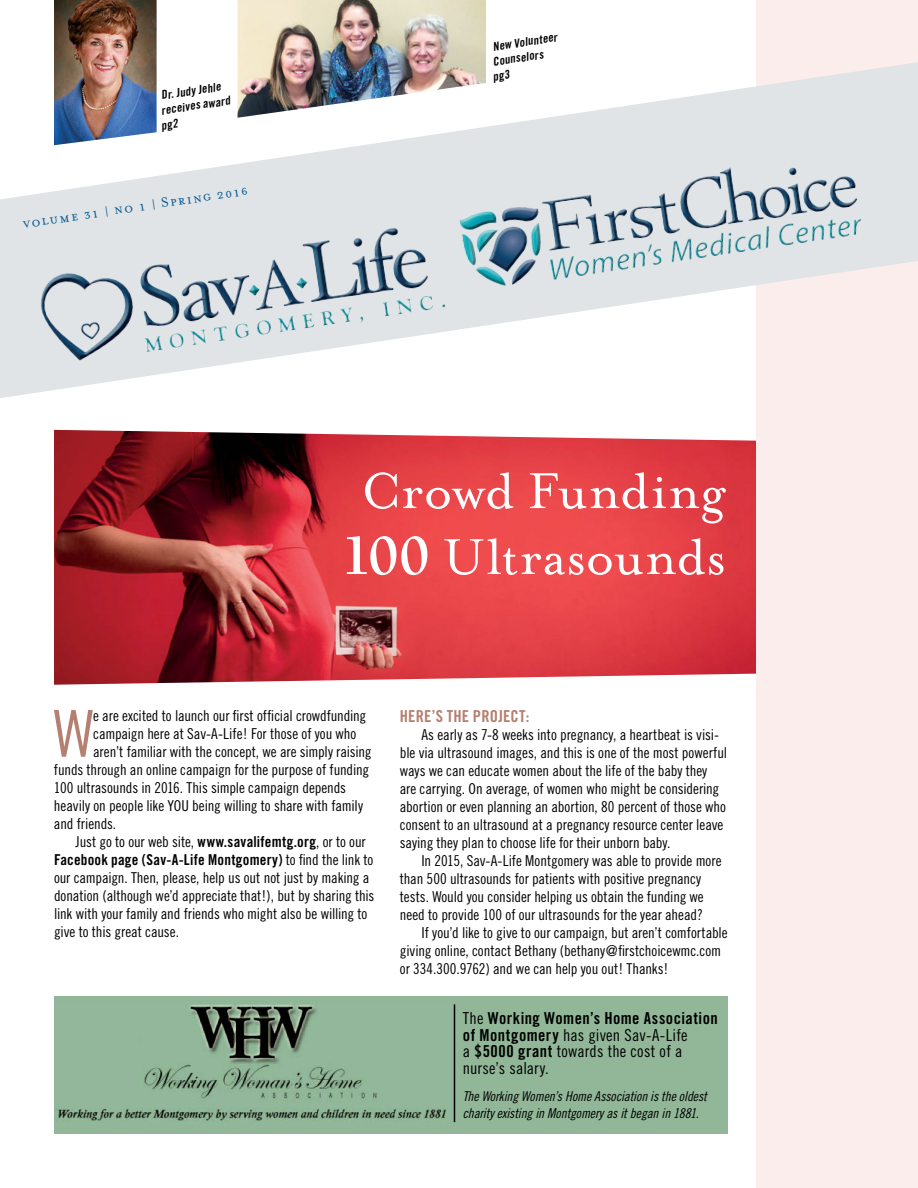
<style>
.page{position:relative;width:918px;height:1188px;background:#fff}
.page>*{position:absolute;margin:0;border:0;box-sizing:border-box;transform-origin:0 0}
.t1{font:64.8px "Trade Gothic Cond Eighteen";color:#b68071}
.t2{font:57.9px/66px "Mrs Eaves Roman";letter-spacing:.005em;color:#fff;text-align:center}
.t3{font:16.5px/16.5px "Trade Gothic Cond Eighteen";letter-spacing:.015em;color:#000}
.t4{font:16.5px "Trade Gothic Bold Cond Twenty";letter-spacing:.025em;color:#000}
.t5{font:16.5px "Trade Gothic Bold Cond Twenty";letter-spacing:.015em;color:#b68071}
.t6{font:15px/18px "Trade Gothic Cond Eighteen";letter-spacing:-.005em;color:#000}
.t7{font:15px "Trade Gothic Bold Cond Twenty";letter-spacing:.01em;color:#000}
.t8{font:15px "Mrs Eaves Small Caps";color:#035993}
.t9{font:13.5px/16.5px "Trade Gothic Cond Eighteen Obl";letter-spacing:-.01em;color:#000}
.t10{font:italic 12px/14.9px "Trade Gothic Bold Cond Twenty";color:#000}
.s1{font-family:"Mrs Eaves Roman"}
.s2{font-family:"Berkeley";font-weight:700}
.s3{font-family:"Trade Gothic Bold Cond Twenty"}
.s4{font-family:"Trade Gothic Cond Eighteen"}
</style>
<div class="page">
<div style="left:54px;top:997px;width:674px;height:137px;background:#91b798"></div>
<img style="left:57px;top:1004px;width:389px;height:118px">
<div style="left:756px;top:0;width:162px;height:1188px;background:#faedec"></div>
<svg style="left:0;top:62px;width:918px;height:336px"></svg>
<img style="left:54px;top:0;width:103px;height:145px">
<img style="left:238px;top:0;width:248px;height:118px">
<img style="left:33px;top:201px;width:424px;height:193px">
<img style="left:458px;top:145px;width:437px;height:160px">
<img style="left:54px;top:430px;width:702px;height:255px">
<hr style="left:454px;top:1004px;width:1px;height:118px;background:#000">
<p class="t10" style="left:155px;top:89px;width:74px;text-indent:5px;rotate:-9deg">Dr. Judy Jehle receives award pg2</p>
<p class="t8" style="left:22px;top:215px;width:229px;rotate:-8deg">volume 31 <span class="s1">|</span> no 1 <span class="s1">|</span> Spring 2016</p>
<p class="t10" style="left:487px;top:40px;width:71px;text-indent:5px;rotate:-9deg">New Volunteer<br>Counselors pg3</p>
<h2 class="t2" style="left:341px;top:459px;width:386px">Crowd Funding<br><span class="s2">100</span> Ultrasounds</h2>
<h1 class="t1" style="left:54px;top:695px;width:41px">W</h1>
<p class="t6" style="left:93px;top:706px;width:274px">e are excited to launch our first official crowdfunding</p>
<p class="t6" style="left:93px;top:724px;width:265px">campaign here at Sav-A-Life! For those of you who</p>
<p class="t6" style="left:93px;top:742px;width:280px">aren’t familiar with the concept, we are simply raising</p>
<p class="t6" style="left:54px;top:760px;width:317px">funds through an online campaign for the purpose of funding</p>
<p class="t6" style="left:54px;top:778px;width:294px">100 ultrasounds in 2016. This simple campaign depends</p>
<p class="t6" style="left:54px;top:796px;width:311px">heavily on people like YOU being willing to share with family</p>
<p class="t6" style="left:54px;top:814px;width:64px">and friends.</p>
<p class="t6" style="left:76px;top:832px;width:292px">Just go to our web site, <span class="s3">www.savalifemtg.org</span>, or to our</p>
<p class="t7" style="left:54px;top:850px;width:321px">Facebook page (Sav-A-Life Montgomery) <span class="s4">to find the link to</span></p>
<p class="t6" style="left:54px;top:868px;width:322px">our campaign. Then, please, help us out not just by making a donation (although we’d appreciate that!), but by sharing this link with your family and friends who might also be willing to give to this great cause.</p>
<p class="t5" style="left:400px;top:706px;width:131px">HERE’S THE PROJECT:</p>
<p class="t6" style="left:400px;top:725px;width:329px;text-indent:22px">As early as 7-8 weeks into pregnancy, a heartbeat is visi&shy;ble via ultrasound images, and this is one of the most powerful ways we can educate women about the life of the baby they are carrying. On average, of women who might be considering abortion or even planning an abortion, 80 percent of those who consent to an ultrasound at a pregnancy resource center leave saying they plan to choose life for their unborn baby.</p>
<p class="t6" style="left:400px;top:851px;width:323px;text-indent:22px">In 2015, Sav-A-Life Montgomery was able to provide more than 500 ultrasounds for patients with positive pregnancy tests. Would you consider helping us obtain the funding we need to provide 100 of our ultrasounds for the year ahead?</p>
<p class="t6" style="left:400px;top:923px;width:329px;text-indent:22px">If you’d like to give to our campaign, but aren’t comfortable giving online, contact Bethany (bethany@firstchoicewmc.com or 334.300.9762) and we can help you out! Thanks!</p>
<p class="t4" style="left:463px;top:1008px;width:256px"><span class="s4">The</span> Working Women’s Home Association</p>
<p class="t3" style="left:463px;top:1027px;width:226px"><span class="s3">of Montgomery</span> has given Sav-A-Life a <span class="s3">$5000 grant</span> towards the cost of a nurse’s salary.</p>
<p class="t9" style="left:463px;top:1088px;width:246px">The Working Women’s Home Association is the oldest charity existing in Montgomery as it began in 1881.</p>
</div>
